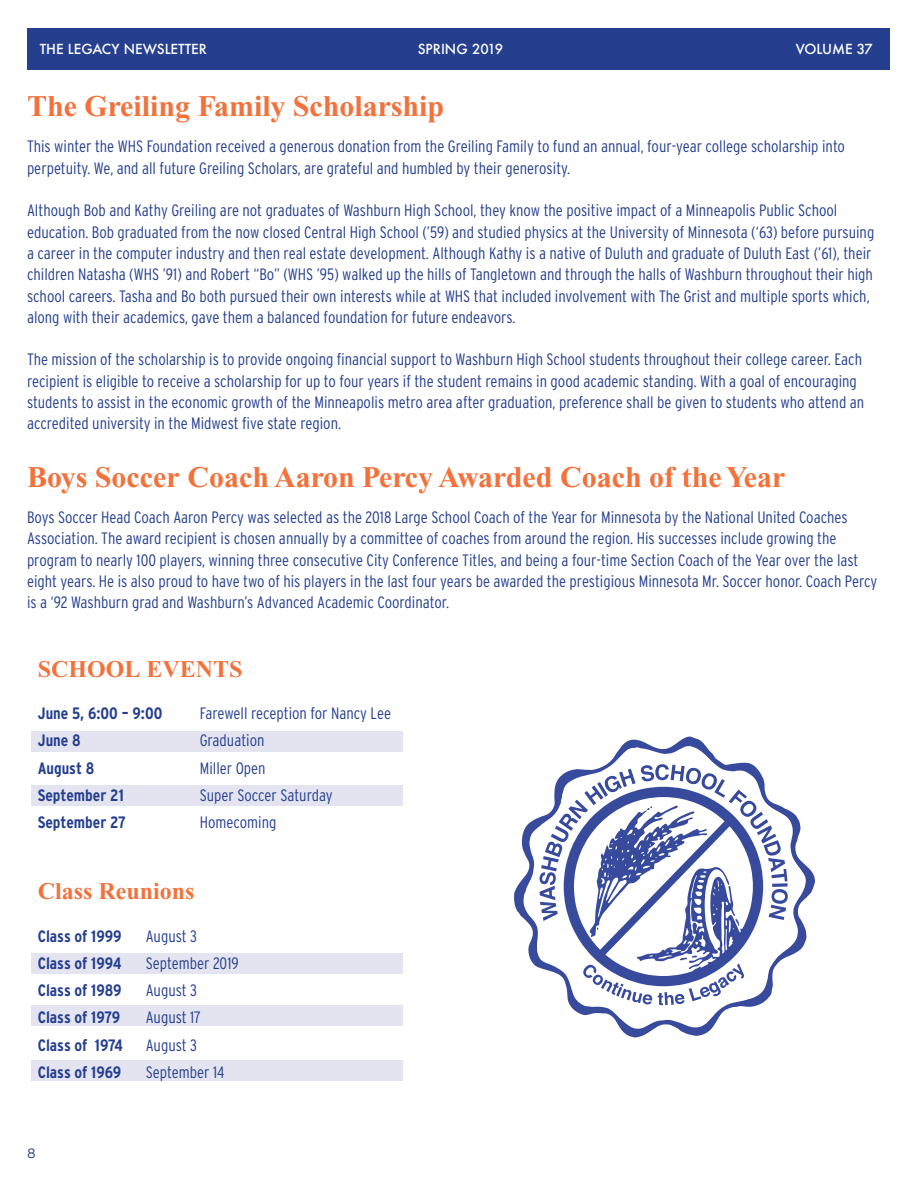
<style>
.page{position:relative;width:918px;height:1188px;background:#fff}
.page>*{position:absolute;margin:0;border:0;box-sizing:border-box;transform-origin:0 0}
.t1{font:700 30px "Times New Roman";color:#f3713b}
.t2{font:700 24px "Times New Roman";color:#f3713b}
.t3{font:300 condensed 16.5px/21.3px "Interstate";color:#253f8e}
.t4{font:700 condensed 16.5px "Interstate";color:#253f8e}
.t5{font:500 13.5px "Futura";color:#fff}
.t6{font:300 13.5px "Interstate";color:#253f8e}
</style>
<div class="page">
<div style="left:31px;top:731px;width:372px;height:21px;background:#e4e4f1"></div>
<div style="left:31px;top:954px;width:372px;height:20px;background:#e4e4f1"></div>
<div style="left:31px;top:785px;width:372px;height:20px;background:#e4e4f1"></div>
<div style="left:31px;top:1006px;width:372px;height:20px;background:#e4e4f1"></div>
<div style="left:31px;top:1061px;width:372px;height:20px;background:#e4e4f1"></div>
<div style="left:28px;top:28px;width:862px;height:41px;background:#253f8e"></div>
<svg style="left:514px;top:736px;width:301px;height:302px"></svg>
<svg style="left:539px;top:764px;width:249px;height:241px"></svg>
<p class="t5" style="left:40px;top:40px;width:169px">THE LEGACY NEWSLETTER</p>
<p class="t5" style="left:418px;top:40px;width:87px">SPRING 2019</p>
<p class="t5" style="left:796px;top:40px;width:79px">VOLUME 37</p>
<p class="t1" style="left:27px;top:89px;width:419px">The Greiling Family Scholarship</p>
<p class="t3" style="left:27px;top:136px;width:820px">This winter the WHS Foundation received a generous donation from the Greiling Family to fund an annual, four-year college scholarship into perpetuity. We, and all future Greiling Scholars, are grateful and humbled by their generosity.</p>
<p class="t3" style="left:27px;top:200px;width:849px">Although Bob and Kathy Greiling are not graduates of Washburn High School, they know the positive impact of a Minneapolis Public School education. Bob graduated from the now closed Central High School (’59) and studied physics at the University of Minnesota (‘63) before pursuing a career in the computer industry and then real estate development. Although Kathy is a native of Duluth and graduate of Duluth East (’61), their children Natasha (WHS ’91) and Robert “Bo” (WHS ’95) walked up the hills of Tangletown and through the halls of Washburn throughout their high school careers. Tasha and Bo both pursued their own interests while at WHS that included involvement with The Grist and multiple sports which, along with their academics, gave them a balanced foundation for future endeavors.</p>
<p class="t3" style="left:27px;top:349px;width:839px">The mission of the scholarship is to provide ongoing financial support to Washburn High School students throughout their college career. Each recipient is eligible to receive a scholarship for up to four years if the student remains in good academic standing. With a goal of encouraging students to assist in the economic growth of the Minneapolis metro area after graduation, preference shall be given to students who attend an accredited university in the Midwest five state region.</p>
<p class="t1" style="left:27px;top:460px;width:760px">Boys Soccer Coach Aaron Percy Awarded Coach of the Year</p>
<p class="t3" style="left:27px;top:506px;width:852px">Boys Soccer Head Coach Aaron Percy was selected as the 2018 Large School Coach of the Year for Minnesota by the National United Coaches Association. The award recipient is chosen annually by a committee of coaches from around the region. His successes include growing the program to nearly 100 players, winning three consecutive City Conference Titles, and being a four-time Section Coach of the Year over the last eight years. He is also proud to have two of his players in the last four years be awarded the prestigious Minnesota Mr. Soccer honor. Coach Percy is a ‘92 Washburn grad and Washburn’s Advanced Academic Coordinator.</p>
<p class="t2" style="left:38px;top:655px;width:206px">SCHOOL EVENTS</p>
<p class="t4" style="left:38px;top:704px;width:126px">June 5, 6:00 – 9:00</p>
<p class="t3" style="left:200px;top:702px;width:193px">Farewell reception for Nancy Lee</p>
<p class="t4" style="left:38px;top:731px;width:44px">June 8</p>
<p class="t3" style="left:200px;top:730px;width:66px">Graduation</p>
<p class="t4" style="left:38px;top:759px;width:58px">August 8</p>
<p class="t3" style="left:200px;top:757px;width:67px">Miller Open</p>
<p class="t4" style="left:38px;top:786px;width:88px">September 21</p>
<p class="t3" style="left:200px;top:784px;width:135px">Super Soccer Saturday</p>
<p class="t4" style="left:38px;top:813px;width:89px">September 27</p>
<p class="t3" style="left:200px;top:812px;width:78px">Homecoming</p>
<p class="t2" style="left:38px;top:878px;width:158px">Class Reunions</p>
<p class="t4" style="left:38px;top:927px;width:85px">Class of 1999</p>
<p class="t3" style="left:146px;top:925px;width:53px">August 3</p>
<p class="t4" style="left:38px;top:954px;width:85px">Class of 1994</p>
<p class="t3" style="left:146px;top:952px;width:94px">September 2019</p>
<p class="t4" style="left:38px;top:981px;width:85px">Class of 1989</p>
<p class="t3" style="left:146px;top:980px;width:53px">August 3</p>
<p class="t4" style="left:38px;top:1008px;width:84px">Class of 1979</p>
<p class="t3" style="left:146px;top:1007px;width:57px">August 17</p>
<p class="t4" style="left:38px;top:1036px;width:87px">Class of 1974</p>
<p class="t3" style="left:146px;top:1034px;width:53px">August 3</p>
<p class="t4" style="left:38px;top:1063px;width:85px">Class of 1969</p>
<p class="t3" style="left:146px;top:1061px;width:80px">September 14</p>
<p class="t6" style="left:27px;top:1146px;width:10px">8</p>
</div>
